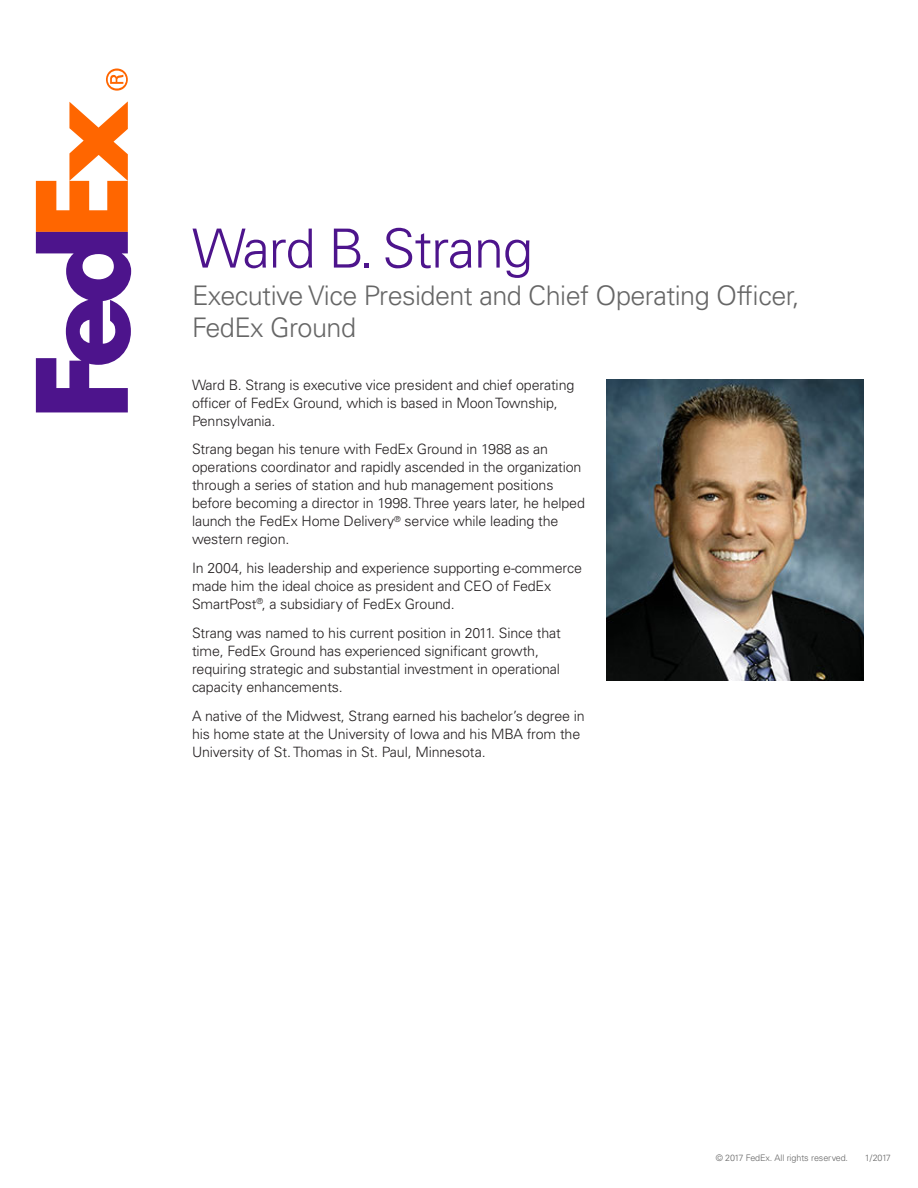
<style>
.page{position:relative;width:918px;height:1188px;background:#fff}
.page>*{position:absolute;margin:0;border:0;box-sizing:border-box;transform-origin:0 0}
.t1{font:300 54px "Univers LT Std";letter-spacing:-.02em;color:#4d148c}
.t2{font:300 27px/31.5px "Univers LT Std";letter-spacing:-.02em;color:#666}
.t3{font:300 14.25px/18px "Univers LT Std";letter-spacing:-.01em;color:#231f20}
.t4{font:300 9px "Univers LT Std";letter-spacing:-.01em;color:#666}
</style>
<div class="page">
<svg style="left:106px;top:69px;width:22px;height:22px"></svg>
<svg style="left:36px;top:101px;width:95px;height:311px"></svg>
<img style="left:606px;top:379px;width:258px;height:301px">
<h1 class="t1" style="left:192px;top:216px;width:342px">Ward B. Strang</h1>
<h2 class="t2" style="left:192px;top:280px;width:609px">Executive Vice President and Chief Operating Officer,<br>FedEx Ground</h2>
<p class="t3" style="left:192px;top:376px;width:384px">Ward B. Strang is executive vice president and chief operating officer of FedEx Ground, which is based in Moon Township,<br>Pennsylvania.</p>
<p class="t3" style="left:192px;top:440px;width:394px">Strang began his tenure with FedEx Ground in 1988 as an operations coordinator and rapidly ascended in the organization through a series of station and hub management positions before becoming a director in 1998. Three years later, he helped launch the FedEx Home Delivery<sup>®</sup> service while leading the western region.</p>
<p class="t3" style="left:192px;top:559px;width:391px">In 2004, his leadership and experience supporting e-commerce made him the ideal choice as president and CEO of FedEx<br>SmartPost<sup>®</sup>, a subsidiary of FedEx Ground.</p>
<p class="t3" style="left:192px;top:624px;width:370px">Strang was named to his current position in 2011. Since that time, FedEx Ground has experienced significant growth, requiring strategic and substantial investment in operational capacity enhancements.</p>
<p class="t3" style="left:192px;top:707px;width:394px">A native of the Midwest, Strang earned his bachelor’s degree in his home state at the University of Iowa and his MBA from the<br>University of St. Thomas in St. Paul, Minnesota.</p>
<p class="t4" style="left:716px;top:1152px;width:134px">© 2017 FedEx. All rights reserved.</p>
<p class="t4" style="left:865px;top:1152px;width:28px">1/2017</p>
</div>
